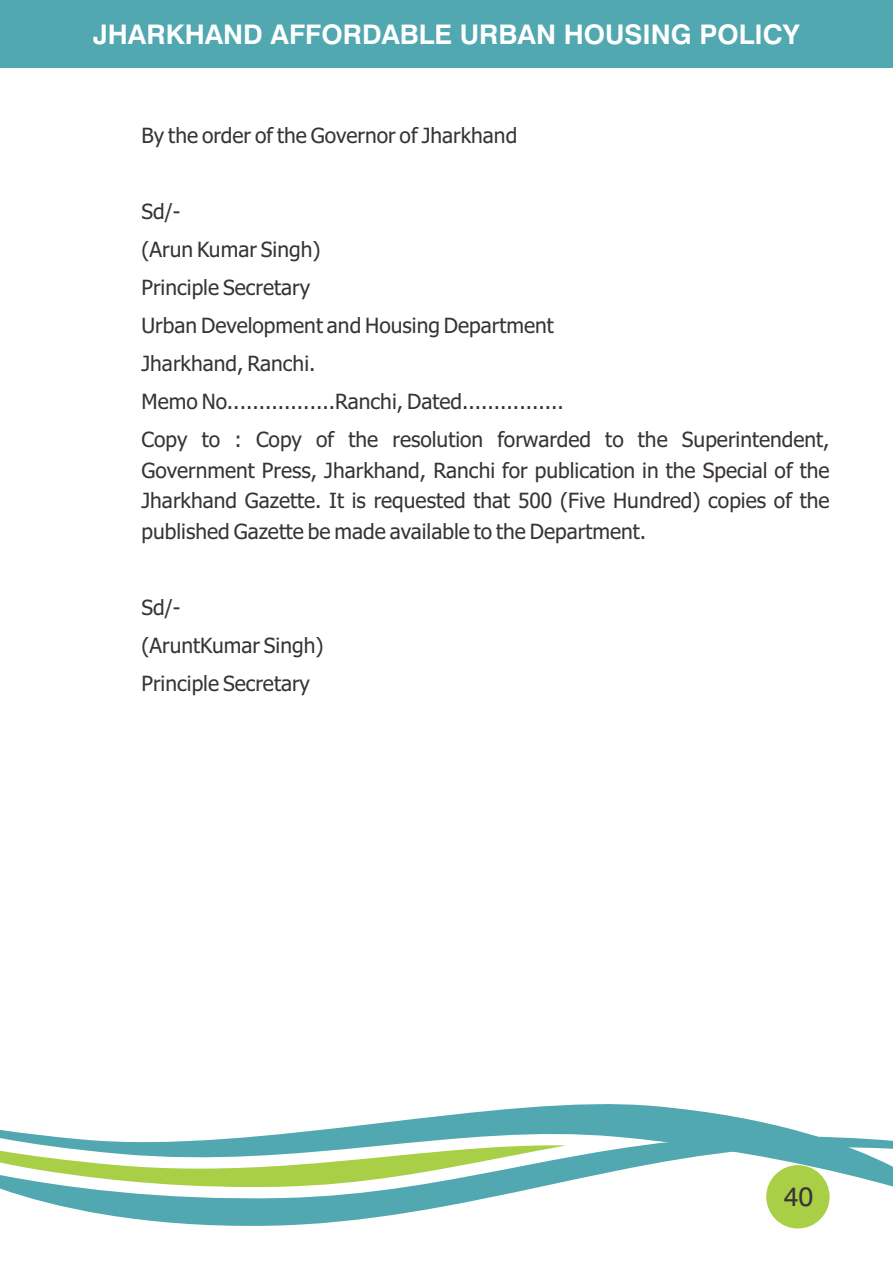
<style>
.page{position:relative;width:893px;height:1263px;background:#fff}
.page>*{position:absolute;margin:0;border:0;box-sizing:border-box;transform-origin:0 0}
.t1{font:700 27px "Swiss 721 BT";color:#fff}
.t2{font:27px "Swiss 721 BT";color:#383336}
.t3{font:21px/38px "Tahoma";color:#383336}
</style>
<div class="page">
<svg style="left:0;top:1186px;width:893px;height:41px"></svg>
<svg style="left:0;top:1104px;width:893px;height:82px"></svg>
<div style="left:0;top:0;width:893px;height:68px;background:#52a8b0"></div>
<div style="left:766px;top:1165px;width:64px;height:63px;background:#a8cf45;border-radius:50%"></div>
<p class="t1" style="left:93px;top:23px;width:708px">JHARKHAND AFFORDABLE URBAN HOUSING POLICY</p>
<p class="t3" style="left:141px;top:118px;width:377px">By the order of the Governor of Jharkhand</p>
<p class="t3" style="left:141px;top:194px;width:690px">Sd/-<br>(Arun Kumar Singh)<br>Principle Secretary<br>Urban Development and Housing Department<br>Jharkhand, Ranchi.<br>Memo No.................Ranchi, Dated................<br>Copy to : Copy of the resolution forwarded to the Superintendent,</p>
<p class="t3" style="left:141px;top:457px;width:690px;line-height:30.5px;text-align:justify">Government Press, Jharkhand, Ranchi for publication in the Special of the Jharkhand Gazette. It is requested that 500 (Five Hundred) copies of the published Gazette be made available to the Department.</p>
<p class="t3" style="left:141px;top:590px;width:184px">Sd/-<br>(AruntKumar Singh)<br>Principle Secretary</p>
<p class="t2" style="left:784px;top:1185px;width:31px">40</p>
</div>
